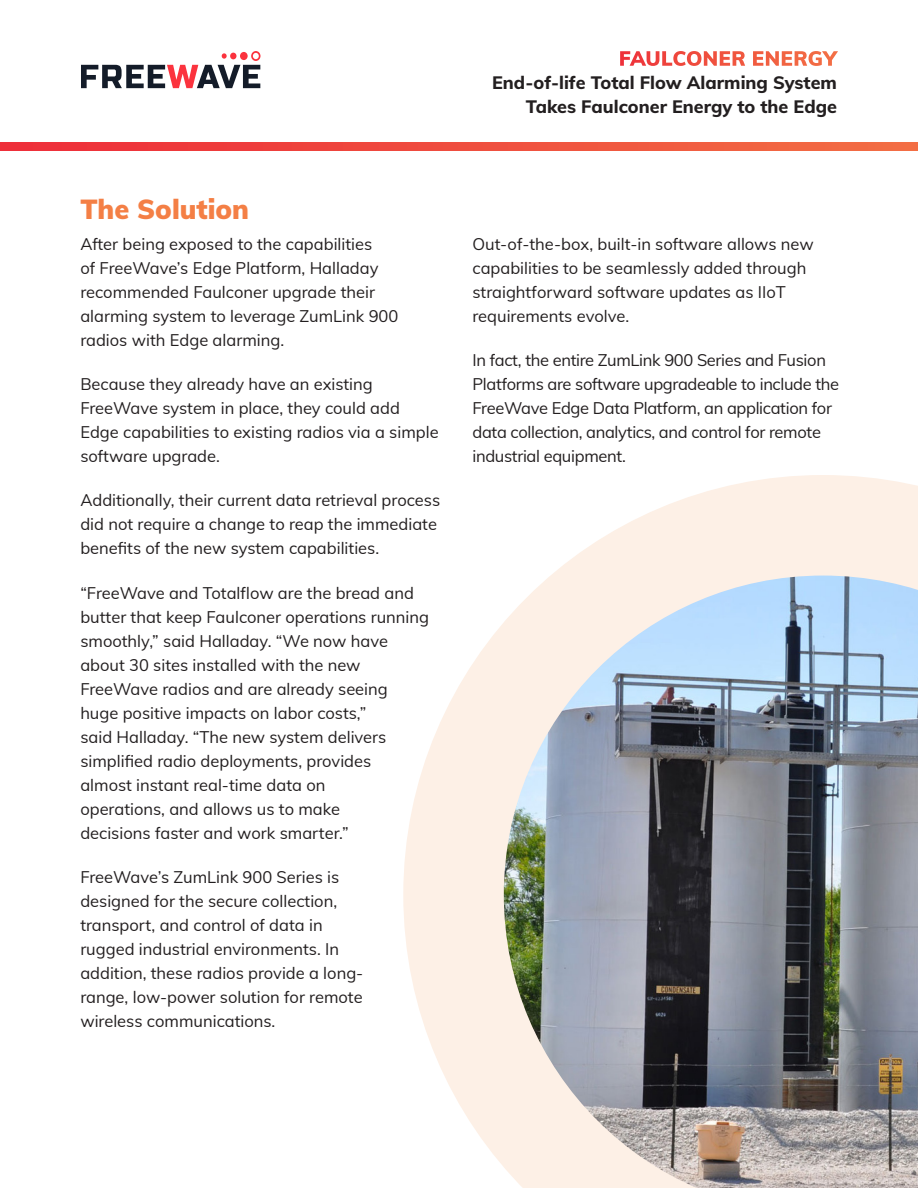
<style>
.page{position:relative;width:918px;height:1188px;background:#fff}
.page>*{position:absolute;margin:0;border:0;box-sizing:border-box;transform-origin:0 0}
.h1_Span{font:900 27px "Muli";color:#f47f45}
.Body{font:800 18px/24px "Muli";color:#231f20;text-align:right}
.Body_large{font:16.5px/24px "Muli";color:#231f20}
.Body_large-2{font:16.5px/24px "Muli";letter-spacing:-.02em;color:#231f20}
</style>
<div class="page">
<svg style="left:81px;top:51px;width:180px;height:37px"></svg>
<svg style="left:403px;top:475px;width:515px;height:713px;background:#b5b6b9"></svg>
<svg style="left:673px;top:51px;width:165px;height:15px"></svg>
<svg style="left:0;top:143px;width:918px;height:7px;background:#ef4d3e"></svg>
<p class="h1_Span" style="left:80px;top:190px;width:170px">The Solution</p>
<p class="Body_large" style="left:80px;top:231px;width:320px">After being exposed to the capabilities<br>of FreeWave’s Edge Platform, Halladay recommended Faulconer upgrade their alarming system to leverage ZumLink 900 radios with Edge alarming.</p>
<p class="Body_large" style="left:80px;top:371px;width:360px">Because they already have an existing FreeWave system in place, they could add Edge capabilities to existing radios via a simple software upgrade.</p>
<p class="Body_large" style="left:80px;top:488px;width:361px">Additionally, their current data retrieval process did not require a change to reap the immediate benefits of the new system capabilities.</p>
<p class="Body_large" style="left:80px;top:580px;width:350px">“FreeWave and Totalflow are the bread and butter that keep Faulconer operations running smoothly,” said Halladay. “We now have about 30 sites installed with the new FreeWave radios and are already seeing huge positive impacts on labor costs,”<br>said Halladay. “The new system delivers simplified radio deployments, provides<br>almost instant real-time data on<br>operations, and allows us to make<br>decisions faster and work smarter.”</p>
<p class="Body_large" style="left:80px;top:864px;width:285px">FreeWave’s ZumLink 900 Series is designed for the secure collection, transport, and control of data in rugged industrial environments. In addition, these radios provide a long&shy;range, low-power solution for remote wireless communications.</p>
<p class="Body" style="left:492px;top:70px;width:346px">End-of-life Total Flow Alarming System<br>Takes Faulconer Energy to the Edge</p>
<p class="Body_large" style="left:472px;top:231px;width:343px">Out-of-the-box, built-in software allows new capabilities to be seamlessly added through straightforward software updates as IIoT requirements evolve.</p>
<p class="Body_large-2" style="left:472px;top:347px;width:368px">In fact, the entire ZumLink 900 Series and Fusion Platforms are software upgradeable to include the FreeWave Edge Data Platform, an application for data collection, analytics, and control for remote industrial equipment.</p>
</div>
